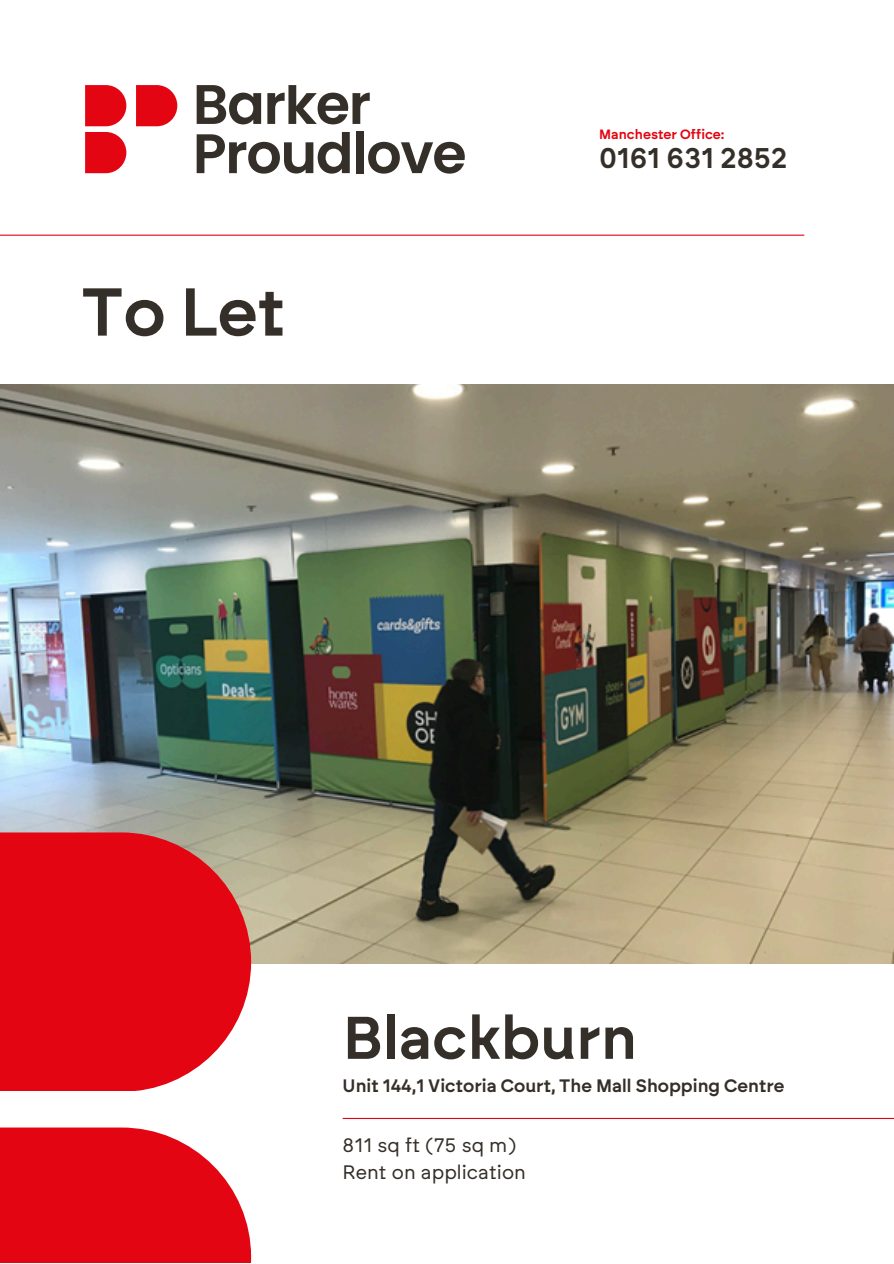
<style>
.page{position:relative;width:894px;height:1264px;background:#fff}
.page>*{position:absolute;margin:0;border:0;box-sizing:border-box;transform-origin:0 0}
.t1{font:600 67.5px "Brockmann";color:#352f29}
.t2{font:600 60px "Brockmann";color:#352f29}
.t3{font:600 28.5px "Brockmann";color:#352f29}
.t4{font:19.5px/27px "Brockmann";color:#352f29}
.t5{font:600 18px "Brockmann";color:#352f29}
.t6{font:600 13.5px "Brockmann";color:#e30512}
</style>
<div class="page">
<img style="left:0;top:385px;width:893px;height:578px">
<svg style="left:0;top:832px;width:251px;height:259px;background:#e11c26"></svg>
<svg style="left:0;top:1127px;width:251px;height:136px;background:#e6202b"></svg>
<hr style="left:342px;top:1117px;width:551px;height:1px;background:#e30512">
<svg style="left:85px;top:132px;width:41px;height:41px;background:#e51e2a"></svg>
<svg style="left:85px;top:85px;width:41px;height:41px;background:#e51e2a"></svg>
<svg style="left:136px;top:85px;width:41px;height:41px;background:#e51e2a"></svg>
<svg style="left:196px;top:85px;width:65px;height:39px"></svg>
<svg style="left:267px;top:85px;width:102px;height:39px"></svg>
<svg style="left:196px;top:132px;width:153px;height:42px"></svg>
<div style="left:356px;top:132px;width:7px;height:41px;background:#352f29"></div>
<svg style="left:368px;top:142px;width:96px;height:32px"></svg>
<hr style="left:0;top:235px;width:804px;height:1px;background:#e30512">
<p class="t1" style="left:81px;top:271px;width:205px">To Let</p>
<h3 class="t6" style="left:599px;top:126px;width:127px">Manchester Office:</h3>
<h4 class="t3" style="left:599px;top:141px;width:190px">0161 631 2852</h4>
<h1 class="t2" style="left:342px;top:1001px;width:296px">Blackburn</h1>
<h2 class="t5" style="left:342px;top:1074px;width:443px">Unit 144,1 Victoria Court, The Mall Shopping Centre</h2>
<p class="t4" style="left:342px;top:1131px;width:185px">811 sq ft (75 sq m)<br>Rent on application</p>
</div>
